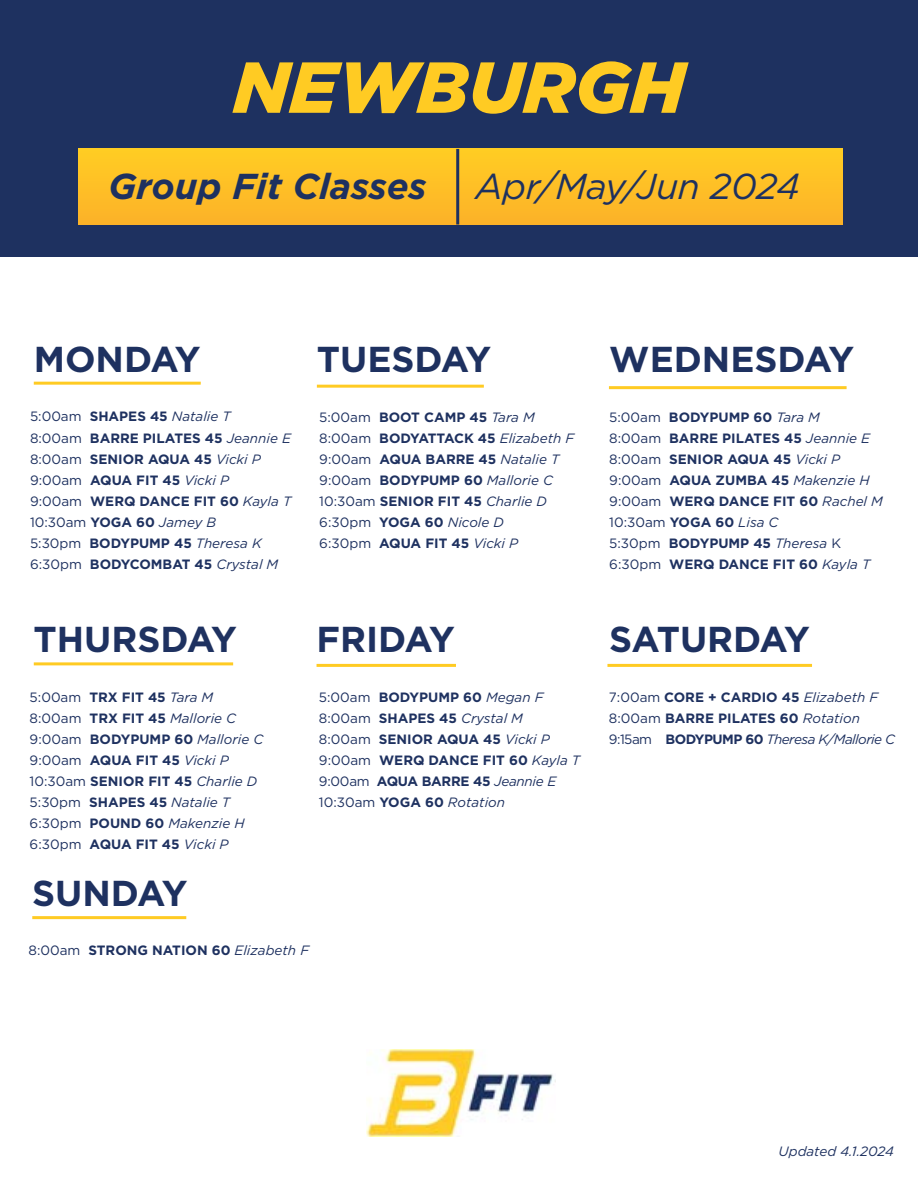
<style>
.page{position:relative;width:918px;height:1188px;background:#fff}
.page>*{position:absolute;margin:0;border:0;box-sizing:border-box;transform-origin:0 0}
.t1{font:italic 900 72px "Gotham";color:#ffcb23}
.t2{font:700 36px "Gotham";color:#1e3160}
.t3{font:italic 700 36px "Gotham";color:#1e3160}
.t4{font:italic 36px "Gotham";letter-spacing:-.01em;color:#1e3160}
.t5{font:700 13.5px/21px "Gotham";color:#1e3160}
.t6{font:italic 13.5px "Gotham";color:#1e3160}
.s1{font-weight:400}
.s2{font-weight:400;font-style:italic}
</style>
<div class="page">
<div style="left:0;top:0;width:918px;height:256px;background:#1e3160"></div>
<div style="left:79px;top:149px;width:763px;height:76px;background:linear-gradient(to right,#febf26,#febf26)"></div>
<img style="left:367px;top:1050px;width:189px;height:86px">
<hr style="left:456px;top:149px;width:3px;height:76px;background:#1e3160">
<hr style="left:34px;top:382px;width:167px;height:3px;background:#ffcb23">
<hr style="left:34px;top:662px;width:199px;height:3px;background:#ffcb23">
<hr style="left:317px;top:664px;width:139px;height:3px;background:#ffcb23">
<hr style="left:607px;top:664px;width:205px;height:3px;background:#ffcb23">
<hr style="left:317px;top:385px;width:167px;height:3px;background:#ffcb23">
<hr style="left:609px;top:386px;width:238px;height:3px;background:#ffcb23">
<hr style="left:32px;top:916px;width:154px;height:3px;background:#ffcb23">
<h1 class="t1" style="left:233px;top:38px;width:453px">NEWBURGH</h1>
<h2 class="t3" style="left:109px;top:162px;width:320px">Group Fit Classes</h2>
<h2 class="t4" style="left:476px;top:163px;width:326px">Apr/May/Jun 2024</h2>
<h2 class="t2" style="left:34px;top:336px;width:168px">MONDAY</h2>
<p class="t5" style="left:30px;top:406px;width:263px"><span class="s1">5:00am</span> SHAPES 45 <span class="s2">Natalie T<br></span><span class="s1">8:00am</span> BARRE PILATES 45 <span class="s2">Jeannie E<br></span><span class="s1">8:00am</span> SENIOR AQUA 45 <span class="s2">Vicki P<br></span><span class="s1">9:00am</span> AQUA FIT 45 <span class="s2">Vicki P<br></span><span class="s1">9:00am</span> WERQ DANCE FIT 60 <span class="s2">Kayla T<br></span><span class="s1">10:30am</span> YOGA 60 <span class="s2">Jamey B<br></span><span class="s1">5:30pm</span> BODYPUMP 45 <span class="s2">Theresa K<br></span><span class="s1">6:30pm</span> BODYCOMBAT 45 <span class="s2">Crystal M</span></p>
<h2 class="t2" style="left:317px;top:336px;width:176px">TUESDAY</h2>
<p class="t5" style="left:319px;top:406px;width:257px"><span class="s1">5:00am</span> BOOT CAMP 45 <span class="s2">Tara M<br></span><span class="s1">8:00am</span> BODYATTACK 45 <span class="s2">Elizabeth F<br></span><span class="s1">9:00am</span> AQUA BARRE 45 <span class="s2">Natalie T<br></span><span class="s1">9:00am</span> BODYPUMP 60 <span class="s2">Mallorie C<br></span><span class="s1">10:30am</span> SENIOR FIT 45 <span class="s2">Charlie D<br></span><span class="s1">6:30pm</span> YOGA 60 <span class="s2">Nicole D<br></span><span class="s1">6:30pm</span> AQUA FIT 45 <span class="s2">Vicki P</span></p>
<h2 class="t2" style="left:33px;top:616px;width:205px">THURSDAY</h2>
<h2 class="t2" style="left:317px;top:616px;width:140px">FRIDAY</h2>
<p class="t5" style="left:30px;top:686px;width:235px"><span class="s1">5:00am</span> TRX FIT 45 <span class="s2">Tara M<br></span><span class="s1">8:00am</span> TRX FIT 45 <span class="s2">Mallorie C<br></span><span class="s1">9:00am</span> BODYPUMP 60 <span class="s2">Mallorie C<br></span><span class="s1">9:00am</span> AQUA FIT 45 <span class="s2">Vicki P<br></span><span class="s1">10:30am</span> SENIOR FIT 45 <span class="s2">Charlie D<br></span><span class="s1">5:30pm</span> SHAPES 45 <span class="s2">Natalie T<br></span><span class="s1">6:30pm</span> POUND 60 <span class="s2">Makenzie H<br></span><span class="s1">6:30pm</span> AQUA FIT 45 <span class="s2">Vicki P</span></p>
<p class="t5" style="left:319px;top:686px;width:263px"><span class="s1">5:00am</span> BODYPUMP 60 <span class="s2">Megan F<br></span><span class="s1">8:00am</span> SHAPES 45 <span class="s2">Crystal M<br></span><span class="s1">8:00am</span> SENIOR AQUA 45 <span class="s2">Vicki P<br></span><span class="s1">9:00am</span> WERQ DANCE FIT 60 <span class="s2">Kayla T<br></span><span class="s1">9:00am</span> AQUA BARRE 45 <span class="s2">Jeannie E<br></span><span class="s1">10:30am</span> YOGA 60 <span class="s2">Rotation</span></p>
<h2 class="t2" style="left:32px;top:869px;width:157px">SUNDAY</h2>
<p class="t5" style="left:28px;top:939px;width:282px"><span class="s1">8:00am</span> STRONG NATION 60 <span class="s2">Elizabeth F</span></p>
<h2 class="t2" style="left:609px;top:336px;width:246px">WEDNESDAY</h2>
<p class="t5" style="left:609px;top:406px;width:275px"><span class="s1">5:00am</span> BODYPUMP 60 <span class="s2">Tara M<br></span><span class="s1">8:00am</span> BARRE PILATES 45 <span class="s2">Jeannie E<br></span><span class="s1">8:00am</span> SENIOR AQUA 45 <span class="s2">Vicki P<br></span><span class="s1">9:00am</span> AQUA ZUMBA 45 <span class="s2">Makenzie H<br></span><span class="s1">9:00am</span> WERQ DANCE FIT 60 <span class="s2">Rachel M<br></span><span class="s1">10:30am</span> YOGA 60 <span class="s2">Lisa C<br></span><span class="s1">5:30pm</span> BODYPUMP 45 <span class="s2">Theresa</span> <span class="s1">K<br>6:30pm</span> WERQ DANCE FIT 60 <span class="s2">Kayla T</span></p>
<h2 class="t2" style="left:609px;top:616px;width:202px">SATURDAY</h2>
<p class="t5" style="left:609px;top:686px;width:288px"><span class="s1">7:00am</span> CORE + CARDIO 45 <span class="s2">Elizabeth F<br></span><span class="s1">8:00am</span> BARRE PILATES 60 <span class="s2">Rotation<br></span><span class="s1">9:15am</span> BODYPUMP 60 <span class="s2">Theresa K/Mallorie C</span></p>
<p class="t6" style="left:779px;top:1142px;width:117px">Updated 4.1.2024</p>
</div>
